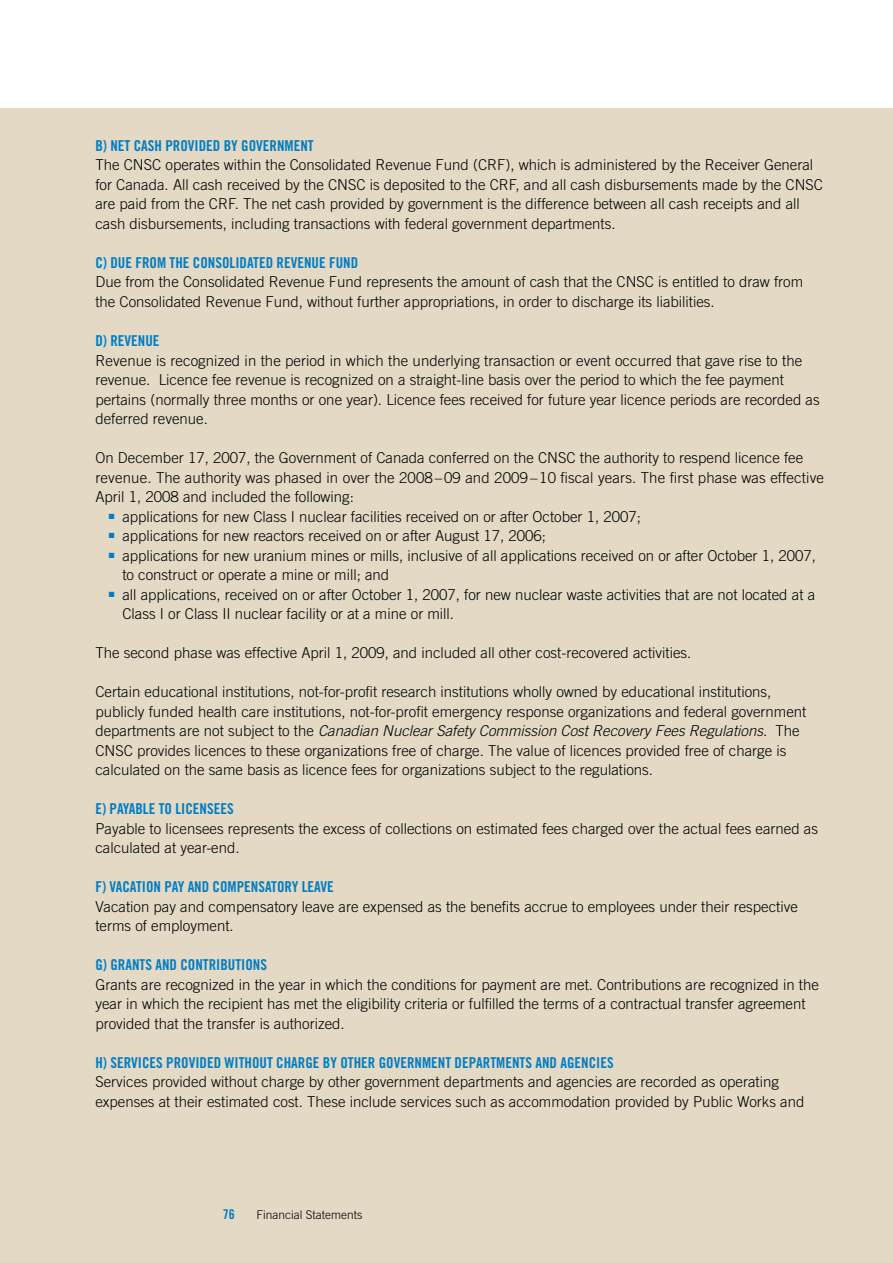
<style>
.page{position:relative;width:893px;height:1263px;background:#fff}
.page>*{position:absolute;margin:0;border:0;box-sizing:border-box;transform-origin:0 0}
.t1{font:300 15px/19.5px "Trade Gothic";color:#000}
.t2{font:15px "Trade Gothic Bold Cond Twenty";color:#007dc3}
.t3{font:300 12px "Trade Gothic";color:#000}
.s1{font-style:italic}
.s2{font-family:"Trade Gothic Bold Cond Twenty";font-weight:400;font-size:13.5px;color:#007dc3}
</style>
<div class="page">
<div style="left:0;top:108px;width:893px;height:1155px;background:#e3d9c4"></div>
<p class="t2" style="left:95px;top:136px;width:220px">B) NET CASH PROVIDED BY GOVERNMENT</p>
<p class="t1" style="left:95px;top:155px;width:729px">The CNSC operates within the Consolidated Revenue Fund (CRF), which is administered by the Receiver General for Canada. All cash received by the CNSC is deposited to the CRF, and all cash disbursements made by the CNSC are paid from the CRF. The net cash provided by government is the difference between all cash receipts and all cash disbursements, including transactions with federal government departments.</p>
<p class="t2" style="left:95px;top:253px;width:264px">C) DUE FROM THE CONSOLIDATED REVENUE FUND</p>
<p class="t1" style="left:95px;top:272px;width:709px">Due from the Consolidated Revenue Fund represents the amount of cash that the CNSC is entitled to draw from the Consolidated Revenue Fund, without further appropriations, in order to discharge its liabilities.</p>
<p class="t2" style="left:95px;top:331px;width:66px">D) REVENUE</p>
<p class="t1" style="left:95px;top:350px;width:726px">Revenue is recognized in the period in which the underlying transaction or event occurred that gave rise to the revenue. Licence fee revenue is recognized on a straight-line basis over the period to which the fee payment pertains (normally three months or one year). Licence fees received for future year licence periods are recorded as deferred revenue.</p>
<p class="t1" style="left:95px;top:448px;width:730px">On December 17, 2007, the Government of Canada conferred on the CN SC the authority to respend licence fee revenue. The authority was phased in over the 2008–09 and 2009–10 fiscal years. The first phase was effective<br>April 1, 2008 and included the following:</p>
<p class="t1" style="left:109px;top:506px;width:533px"><sup>■</sup> applications for new Class I nuclear facilities received on or after October 1, 2007;</p>
<p class="t1" style="left:109px;top:526px;width:438px"><sup>■</sup> applications for new reactors received on or after August 17, 2006;</p>
<p class="t1" style="left:122px;top:545px;width:695px;text-indent:-14px"><sup>■</sup> applications for new uranium mines or mills, inclusive of all applications received on or after October 1, 2007, to construct or operate a mine or mill; and</p>
<p class="t1" style="left:122px;top:584px;width:694px;text-indent:-14px"><sup>■</sup> all applications, received on or after October 1, 2007, for new nuclear waste activities that are not located at a<br>Class I or Class II nuclear facility or at a mine or mill.</p>
<p class="t1" style="left:95px;top:643px;width:597px">The second phase was effective April 1, 2009, and included all other cost-recovered activities.</p>
<p class="t1" style="left:95px;top:682px;width:712px">Certain educational institutions, not-for-profit research institutions wholly owned by educational institutions, publicly funded health care institutions, not-for-profit emergency response organizations and federal government departments are not subject to the <span class="s1">Canadian Nuclear Safety Commission Cost Recovery Fees Regulations</span>. The CN SC provides licences to these organizations free of charge. The value of licences provided free of charge is calculated on the same basis as licence fees for organizations subject to the regulations.</p>
<p class="t2" style="left:95px;top:799px;width:140px">E) PAYABLE TO LICENSEES</p>
<p class="t1" style="left:95px;top:818px;width:724px">Payable to licensees represents the excess of collections on estimated fees charged over the actual fees earned as calculated at year-end.</p>
<p class="t2" style="left:95px;top:877px;width:240px">F) VACATION PAY AND COMPENSATORY LEAVE</p>
<p class="t1" style="left:95px;top:896px;width:704px">Vacation pay and compensatory leave are expensed as the benefits accrue to employees under their respective terms of employment.</p>
<p class="t2" style="left:95px;top:955px;width:173px">G) GRANTS AND CONTRIBUTIONS</p>
<p class="t1" style="left:95px;top:974px;width:725px">Grants are recognized in the year in which the conditions for payment are met. Contributions are recognized in the year in which the recipient has met the eligibility criteria or fulfilled the terms of a contractual transfer agreement provided that the transfer is authorized.</p>
<p class="t2" style="left:95px;top:1053px;width:520px">H) SERVICES PROVIDED WITHOUT CHARGE BY OTHER GOVERNMENT DEPARTMENTS AND AGENCIES</p>
<p class="t1" style="left:95px;top:1072px;width:710px">Services provided without charge by other government departments and agencies are recorded as operating expenses at their estimated cost. These include services such as accommodation provided by Public Works and</p>
<p class="t3" style="left:223px;top:1208px;width:141px"><span class="s2">76</span> Financial Statements</p>
</div>
